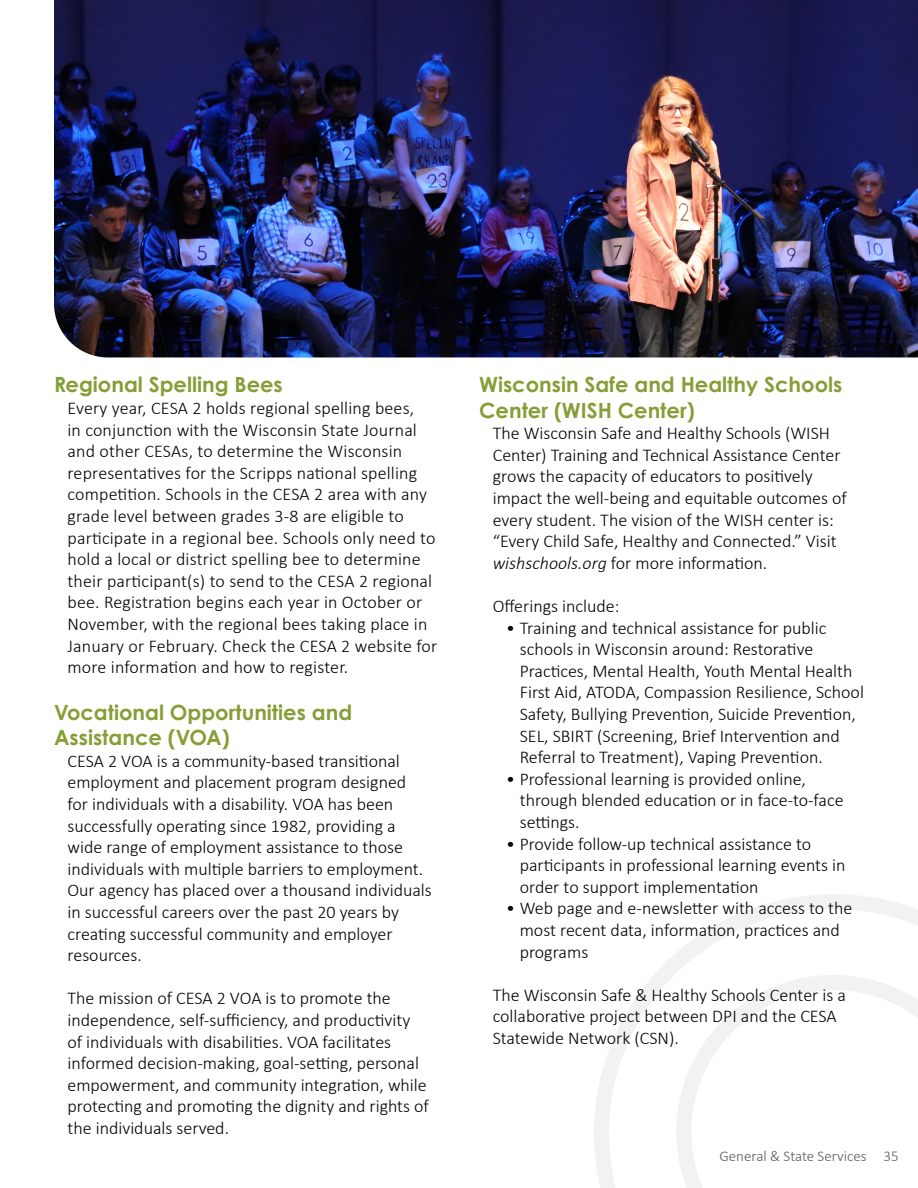
<style>
.page{position:relative;width:918px;height:1188px;background:#fff}
.page>*{position:absolute;margin:0;border:0;box-sizing:border-box;transform-origin:0 0}
.t1{font:700 21px/25.2px "Century Gothic Pro";color:#869e36}
.t2{font:300 18px/21.6px "Calibri";color:#000}
.t3{font:300 15px "Calibri";color:#595959}
.s1{font-style:italic}
</style>
<div class="page">
<img style="left:54px;top:0;width:864px;height:357px">
<svg style="left:594px;top:894px;width:324px;height:294px"></svg>
<p class="t1" style="left:54px;top:372px;width:230px">Regional Spelling Bees</p>
<p class="t2" style="left:68px;top:397px;width:371px">Every year, CESA 2 holds regional spelling bees,<br>in conjunction with the Wisconsin State Journal and other CESAs, to determine the Wisconsin representatives for the Scripps national spelling competition. Schools in the CESA 2 area with any grade level between grades 3-8 are eligible to participate in a regional bee. Schools only need to hold a local or district spelling bee to determine their participant(s) to send to the CESA 2 regional bee. Registration begins each year in October or November, with the regional bees taking place in January or February. Check the CESA 2 website for more information and how to register.</p>
<p class="t1" style="left:54px;top:699px;width:300px">Vocational Opportunities and<br>Assistance (VOA)</p>
<p class="t2" style="left:68px;top:750px;width:366px">CESA 2 VOA is a community-based transitional employment and placement program designed<br>for individuals with a disability. VOA has been successfully operating since 1982, providing a wide range of employment assistance to those individuals with multiple barriers to employment.<br>Our agency has placed over a thousand individuals in successful careers over the past 20 years by creating successful community and employer resources.</p>
<p class="t2" style="left:68px;top:987px;width:363px">The mission of CESA 2 VOA is to promote the independence, self-sufficiency, and productivity of individuals with disabilities. VOA facilitates informed decision-making, goal-setting, personal empowerment, and community integration, while protecting and promoting the dignity and rights of the individuals served.</p>
<p class="t1" style="left:479px;top:372px;width:365px">Wisconsin Safe and Healthy Schools<br>Center (WISH Center)</p>
<p class="t2" style="left:493px;top:422px;width:356px">The Wisconsin Safe and Healthy Schools (WISH Center) Training and Technical Assistance Center grows the capacity of educators to positively impact the well-being and equitable outcomes of every student. The vision of the WISH center is: “Every Child Safe, Healthy and Connected.” Visit <span class="s1">wishschools.org</span> for more information.</p>
<p class="t2" style="left:493px;top:595px;width:128px">Offerings include:</p>
<p class="t2" style="left:520px;top:617px;width:346px;text-indent:-14px">• Training and technical assistance for public schools in Wisconsin around: Restorative Practices, Mental Health, Youth Mental Health First Aid, ATODA, Compassion Resilience, School Safety, Bullying Prevention, Suicide Prevention, SEL, SBIRT (Screening, Brief Intervention and Referral to Treatment), Vaping Prevention.</p>
<p class="t2" style="left:520px;top:768px;width:325px;text-indent:-14px">• Professional learning is provided online, through blended education or in face-to-face settings.</p>
<p class="t2" style="left:520px;top:833px;width:327px;text-indent:-14px">• Provide follow-up technical assistance to participants in professional learning events in order to support implementation</p>
<p class="t2" style="left:520px;top:897px;width:334px;text-indent:-14px">• Web page and e-newsletter with access to the most recent data, information, practices and programs</p>
<p class="t2" style="left:493px;top:984px;width:355px">The Wisconsin Safe &amp; Healthy Schools Center is a collaborative project between DPI and the CESA<br>Statewide Network (CSN).</p>
<p class="t3" style="left:720px;top:1147px;width:181px">General &amp; State Services 35</p>
</div>
